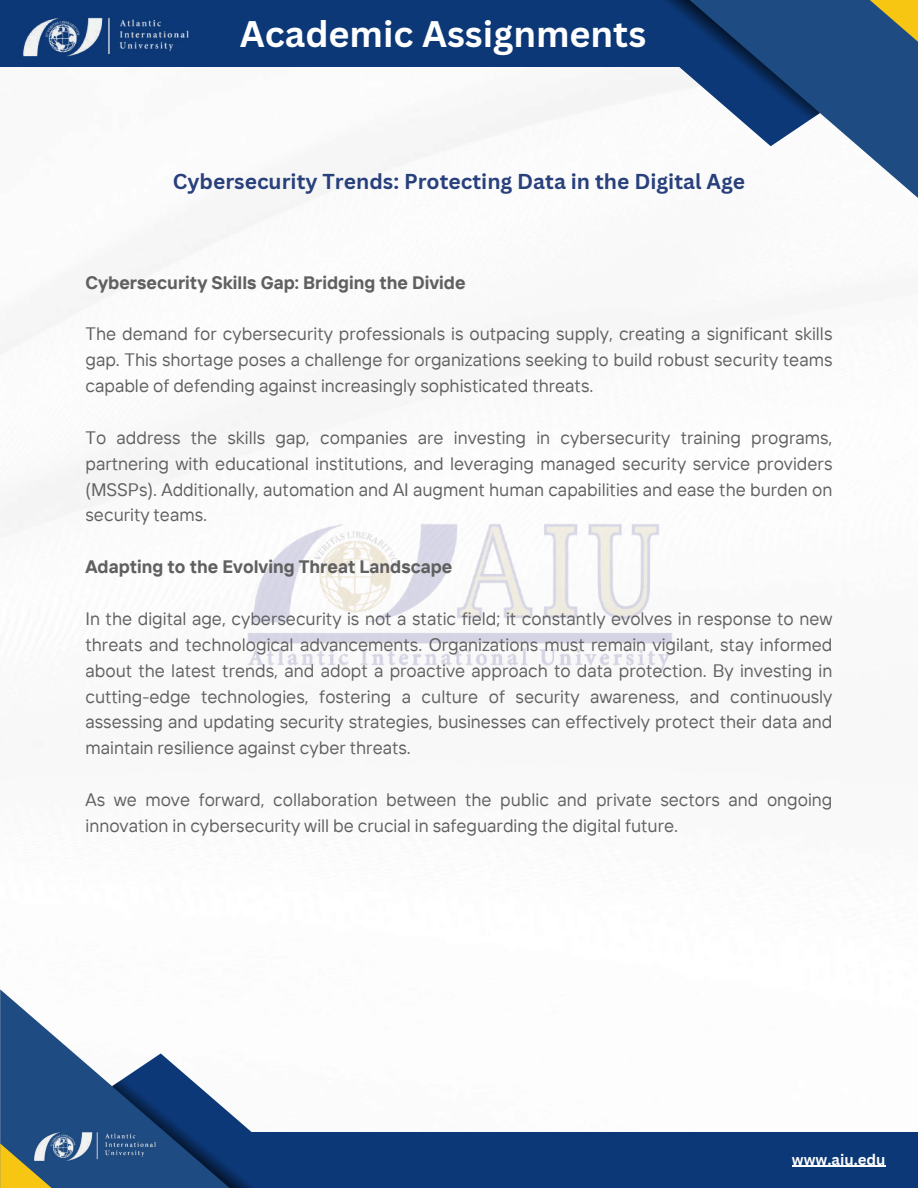
<style>
.page{position:relative;width:918px;height:1188px;background:#fff}
.page>*{position:absolute;margin:0;border:0;box-sizing:border-box;transform-origin:0 0}
.t1{font:700 36px "Canva Sans";color:#fff}
.t2{font:700 24px "Canva Sans";color:#fff}
.t3{font:700 21px "Canva Sans";color:#28407b}
.t4{font:18px/25.8px "TT Interphases";color:#606060;text-align:justify}
.t5{font:700 18px "TT Interphases";color:#606060}
.t6{font:700 15px "Canva Sans";color:#fff}
</style>
<div class="page">
<img style="left:0;top:66px;width:895px;height:604px">
<img style="left:240px;top:518px;width:439px;height:151px">
<div style="left:0;top:0;width:699px;height:66px;background:#0c3877"></div>
<svg style="left:648px;top:0;width:270px;height:211px"></svg>
<svg style="left:828px;top:0;width:90px;height:55px;background:#4a646b"></svg>
<svg style="left:560px;top:0;width:260px;height:146px"></svg>
<img style="left:20px;top:17px;width:172px;height:50px">
<div style="left:175px;top:1132px;width:743px;height:56px;background:#0c3877"></div>
<svg style="left:0;top:989px;width:112px;height:199px;fill:#1e4b82"></svg>
<svg style="left:0;top:1143px;width:104px;height:45px;background:#757c55"></svg>
<svg style="left:112px;top:1053px;width:140px;height:135px"></svg>
<img style="left:31px;top:1124px;width:127px;height:44px">
<hr style="left:792px;top:1166px;width:94px;height:1px;background:#fff">
<h2 class="t2" style="left:331px;top:8px;width:296px">AIU Student Publications</h2>
<h1 class="t1" style="left:240px;top:9px;width:408px">Academic Assignments</h1>
<p class="t3" style="left:173px;top:166px;width:574px">Cybersecurity Trends: Protecting Data in the Digital Age</p>
<p class="t5" style="left:85px;top:271px;width:382px">Cybersecurity Skills Gap: Bridging the Divide</p>
<p class="t4" style="left:85px;top:321px;width:749px">The demand for cybersecurity professionals is outpacing supply, creating a significant skills gap. This shortage poses a challenge for organizations seeking to build robust security teams capable of defending against increasingly sophisticated threats.</p>
<p class="t4" style="left:85px;top:424px;width:748px">To address the skills gap, companies are investing in cybersecurity training programs, partnering with educational institutions, and leveraging managed security service providers (MSSPs). Additionally, automation and AI augment human capabilities and ease the burden on security teams.</p>
<p class="t5" style="left:85px;top:555px;width:369px">Adapting to the Evolving Threat Landscape</p>
<p class="t4" style="left:85px;top:605px;width:749px">In the digital age, cybersecurity is not a static field; it constantly evolves in response to new threats and technological advancements. Organizations must remain vigilant, stay informed about the latest trends, and adopt a proactive approach to data protection. By investing in cutting-edge technologies, fostering a culture of security awareness, and continuously assessing and updating security strategies, businesses can effectively protect their data and maintain resilience against cyber threats.</p>
<p class="t4" style="left:85px;top:786px;width:749px">As we move forward, collaboration between the public and private sectors and ongoing innovation in cybersecurity will be crucial in safeguarding the digital future.</p>
<p class="t6" style="left:792px;top:1149px;width:95px">www.aiu.edu</p>
</div>
